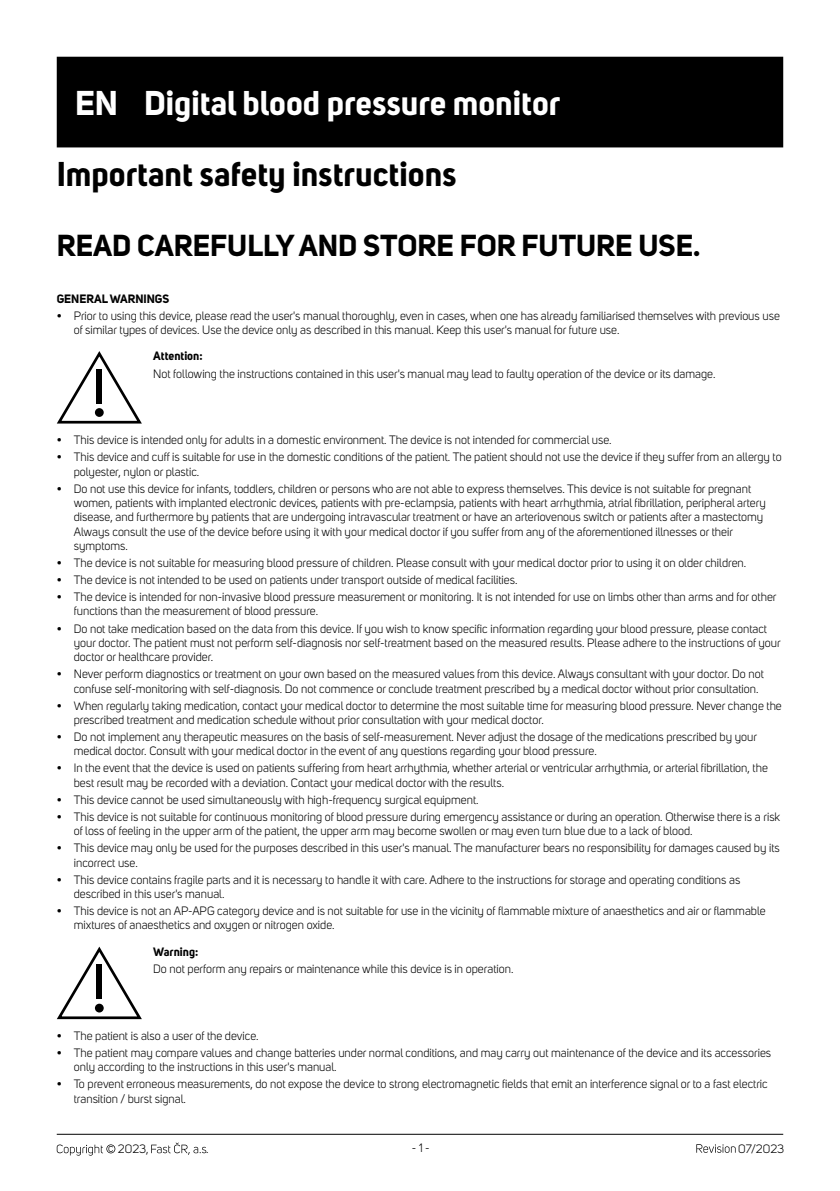
<style>
.page{position:relative;width:840px;height:1191px;background:#fff}
.page>*{position:absolute;margin:0;border:0;box-sizing:border-box;transform-origin:0 0}
.t1{font:700 34px "Uni Sans";color:#fff}
.t2{font:700 34px "Uni Sans";color:#000}
.t3{font:700 30px "Uni Sans";color:#000}
.t4{font:12px/14.2px "Uni Sans";color:#000}
.t5{font:700 12px "Uni Sans";color:#000}
</style>
<div class="page">
<hr style="left:57px;top:1133px;width:725px;height:1px;background:#000">
<svg style="left:696px;top:1144px;width:39px;height:8px"></svg>
<svg style="left:57px;top:1144px;width:58px;height:11px"></svg>
<svg style="left:151px;top:1142px;width:55px;height:12px"></svg>
<div style="left:57px;top:57px;width:725px;height:90px;background:#000"></div>
<svg style="left:57px;top:351px;width:85px;height:72px"></svg>
<div style="left:96px;top:368px;width:6px;height:35px;background:#000"></div>
<div style="left:95px;top:408px;width:9px;height:9px;background:#000;border-radius:50%"></div>
<svg style="left:57px;top:946px;width:85px;height:73px"></svg>
<div style="left:96px;top:964px;width:6px;height:35px;background:#000"></div>
<div style="left:95px;top:1003px;width:9px;height:9px;background:#000;border-radius:50%"></div>
<h1 class="t1" style="left:75px;top:82px;width:486px">EN Digital blood pressure monitor</h1>
<h1 class="t2" style="left:57px;top:153px;width:401px">Important safety instructions</h1>
<h2 class="t3" style="left:57px;top:227px;width:644px">READ CAREFULLY AND STORE FOR FUTURE USE.</h2>
<p class="t5" style="left:57px;top:291px;width:114px">GENERAL WARNINGS</p>
<p class="t4" style="left:74px;top:308px;width:707px;text-indent:-17px">• Prior to using this device, please read the user's manual thoroughly, even in cases, when one has already familiarised themselves with previous use of similar types of devices. Use the device only as described in this manual. Keep this user's manual for future use.</p>
<p class="t5" style="left:153px;top:349px;width:51px">Attention:</p>
<p class="t4" style="left:153px;top:366px;width:563px">Not following the instructions contained in this user's manual may lead to faulty operation of the device or its damage.</p>
<p class="t4" style="left:57px;top:433px;width:556px">• This device is intended only for adults in a domestic environment. The device is not intended for commercial use.</p>
<p class="t4" style="left:74px;top:450px;width:709px;text-indent:-17px">• This device and cuff is suitable for use in the domestic conditions of the patient. The patient should not use the device if they suffer from an allergy to polyester, nylon or plastic.</p>
<p class="t4" style="left:74px;top:481px;width:693px;text-indent:-17px">• Do not use this device for infants, toddlers, children or persons who are not able to express themselves. This device is not suitable for pregnant women, patients with implanted electronic devices, patients with pre-eclampsia, patients with heart arrhythmia, atrial fibrillation, peripheral artery disease, and furthermore by patients that are undergoing intravascular treatment or have an arteriovenous switch or patients after a mastectomy Always consult the use of the device before using it with your medical doctor if you suffer from any of the aforementioned illnesses or their symptoms.</p>
<p class="t4" style="left:57px;top:556px;width:690px">• The device is not suitable for measuring blood pressure of children. Please consult with your medical doctor prior to using it on older children.</p>
<p class="t4" style="left:57px;top:573px;width:462px">• The device is not intended to be used on patients under transport outside of medical facilities.</p>
<p class="t4" style="left:74px;top:590px;width:704px;text-indent:-17px">• The device is intended for non-invasive blood pressure measurement or monitoring. It is not intended for use on limbs other than arms and for other functions than the measurement of blood pressure.</p>
<p class="t4" style="left:74px;top:621px;width:708px;text-indent:-17px">• Do not take medication based on the data from this device. If you wish to know specific information regarding your blood pressure, please contact your doctor. The patient must not perform self-diagnosis nor self-treatment based on the measured results. Please adhere to the instructions of your doctor or healthcare provider.</p>
<p class="t4" style="left:74px;top:667px;width:691px;text-indent:-17px">• Never perform diagnostics or treatment on your own based on the measured values from this device. Always consultant with your doctor. Do not confuse self-monitoring with self-diagnosis. Do not commence or conclude treatment prescribed by a medical doctor without prior consultation.</p>
<p class="t4" style="left:74px;top:698px;width:709px;text-indent:-17px">• When regularly taking medication, contact your medical doctor to determine the most suitable time for measuring blood pressure. Never change the prescribed treatment and medication schedule without prior consultation with your medical doctor.</p>
<p class="t4" style="left:74px;top:730px;width:684px;text-indent:-17px">• Do not implement any therapeutic measures on the basis of self-measurement. Never adjust the dosage of the medications prescribed by your medical doctor. Consult with your medical doctor in the event of any questions regarding your blood pressure.</p>
<p class="t4" style="left:74px;top:761px;width:695px;text-indent:-17px">• In the event that the device is used on patients suffering from heart arrhythmia, whether arterial or ventricular arrhythmia, or arterial fibrillation, the best result may be recorded with a deviation. Contact your medical doctor with the results.</p>
<p class="t4" style="left:57px;top:792px;width:423px">• This device cannot be used simultaneously with high-frequency surgical equipment.</p>
<p class="t4" style="left:74px;top:810px;width:707px;text-indent:-17px">• This device is not suitable for continuous monitoring of blood pressure during emergency assistance or during an operation. Otherwise there is a risk of loss of feeling in the upper arm of the patient, the upper arm may become swollen or may even turn blue due to a lack of blood.</p>
<p class="t4" style="left:74px;top:841px;width:707px;text-indent:-17px">• This device may only be used for the purposes described in this user's manual. The manufacturer bears no responsibility for damages caused by its incorrect use.</p>
<p class="t4" style="left:74px;top:872px;width:667px;text-indent:-17px">• This device contains fragile parts and it is necessary to handle it with care. Adhere to the instructions for storage and operating conditions as described in this user's manual.</p>
<p class="t4" style="left:74px;top:904px;width:693px;text-indent:-17px">• This device is not an AP-APG category device and is not suitable for use in the vicinity of flammable mixture of anaesthetics and air or flammable mixtures of anaesthetics and oxygen or nitrogen oxide.</p>
<p class="t5" style="left:153px;top:944px;width:47px">Warning:</p>
<p class="t4" style="left:153px;top:962px;width:361px">Do not perform any repairs or maintenance while this device is in operation.</p>
<p class="t4" style="left:57px;top:1028px;width:203px">• The patient is also a user of the device.</p>
<p class="t4" style="left:74px;top:1045px;width:698px;text-indent:-17px">• The patient may compare values and change batteries under normal conditions, and may carry out maintenance of the device and its accessories only according to the instructions in this user's manual.</p>
<p class="t4" style="left:74px;top:1077px;width:695px;text-indent:-17px">• To prevent erroneous measurements, do not expose the device to strong electromagnetic fields that emit an interference signal or to a fast electric transition / burst signal.</p>
<p class="t4" style="left:118px;top:1142px;width:32px">2023,</p>
<p class="t4" style="left:206px;top:1142px;width:4px">.</p>
<p class="t4" style="left:411px;top:1140px;width:19px">- 1 -</p>
<p class="t4" style="left:737px;top:1141px;width:47px">07/2023</p>
</div>
